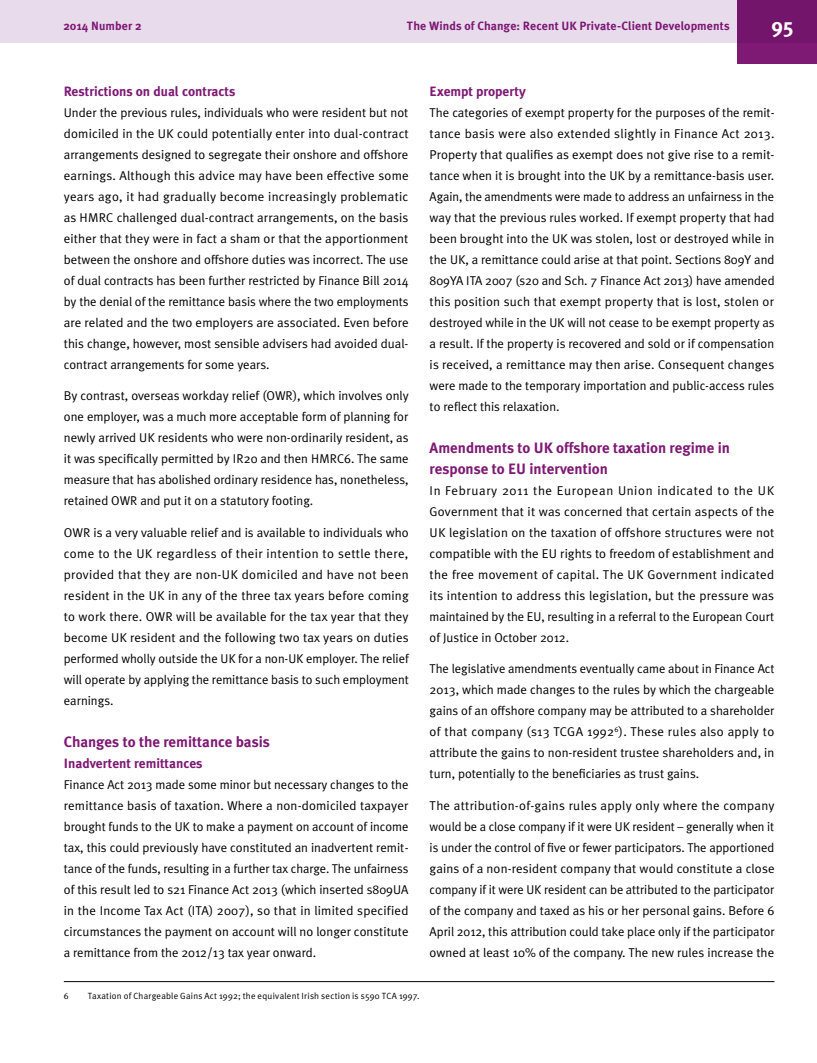
<style>
.page{position:relative;width:817px;height:1063px;background:#fff}
.page>*{position:absolute;margin:0;border:0;box-sizing:border-box;transform-origin:0 0}
.t1{font:700 21px "Meta Plus";color:#fff}
.t2{font:700 15px/21px "Meta Plus";color:#7e1974}
.t3{font:700 13.5px "Meta Plus";color:#7e1974}
.t4{font:12.75px/21px "Meta Plus Normal";color:#000;text-align:justify}
.t5{font:700 12px "Meta Plus";letter-spacing:.01em;color:#7e1974}
.t6{font:9px "Meta Plus Normal";letter-spacing:.025em;color:#000}
</style>
<div class="page">
<hr style="left:64px;top:981px;width:710px;height:1px;background:#000">
<div style="left:0;top:0;width:816px;height:43px;background:#e8dcec"></div>
<div style="left:737px;top:0;width:79px;height:64px;background:#72156b"></div>
<p class="t5" style="left:63px;top:19px;width:80px">2014 Number 2</p>
<p class="t5" style="left:407px;top:19px;width:324px">The Winds of Change: Recent UK Private-Client Developments</p>
<h1 class="t1" style="left:771px;top:13px;width:23px">95</h1>
<p class="t3" style="left:64px;top:83px;width:173px">Restrictions on dual contracts</p>
<p class="t4" style="left:64px;top:101px;width:346px">Under the previous rules, individuals who were resident but not domiciled in the UK could potentially enter into dual-contract arrangements designed to segregate their onshore and offshore earnings. Although this advice may have been effective some years ago, it had gradually become increasingly problematic as HMRC challenged dual-contract arrangements, on the basis either that they were in fact a sham or that the apportionment between the onshore and offshore duties was incorrect. The use of dual contracts has been further restricted by Finance Bill 2014 by the denial of the remittance basis where the two employments are related and the two employers are associated. Even before this change, however, most sensible advisers had avoided dual&shy;contract arrangements for some years.</p>
<p class="t4" style="left:64px;top:385px;width:346px">By contrast, overseas workday relief (OWR), which involves only one employer, was a much more acceptable form of planning for newly arrived UK residents who were non-ordinarily resident, as it was specifically permitted by IR20 and then HMRC6. The same measure that has abolished ordinary residence has, nonetheless, retained OWR and put it on a statutory footing.</p>
<p class="t4" style="left:64px;top:521px;width:346px">OWR is a very valuable relief and is available to individuals who come to the UK regardless of their intention to settle there, provided that they are non-UK domiciled and have not been resident in the UK in any of the three tax years before coming to work there. OWR will be available for the tax year that they become UK resident and the following two tax years on duties performed wholly outside the UK for a non-UK employer. The relief will operate by applying the remittance basis to such employment earnings.</p>
<p class="t2" style="left:64px;top:731px;width:208px">Changes to the remittance basis</p>
<p class="t3" style="left:64px;top:755px;width:140px">Inadvertent remittances</p>
<p class="t4" style="left:64px;top:773px;width:346px">Finance Act 2013 made some minor but necessary changes to the remittance basis of taxation. Where a non-domiciled taxpayer brought funds to the UK to make a payment on account of income tax, this could previously have constituted an inadvertent remit&shy;tance of the funds, resulting in a further tax charge. The unfairness of this result led to s21 Finance Act 2013 (which inserted s809UA in the Income Tax Act (ITA) 2007), so that in limited specified circumstances the payment on account will no longer constitute a remittance from the 2012/13 tax year onward.</p>
<p class="t3" style="left:429px;top:83px;width:98px">Exempt property</p>
<p class="t4" style="left:429px;top:101px;width:346px">The categories of exempt property for the purposes of the remit&shy;tance basis were also extended slightly in Finance Act 2013.<br>Property that qualifies as exempt does not give rise to a remit&shy;tance when it is brought into the UK by a remittance-basis user.<br>Again, the amendments were made to address an unfairness in the way that the previous rules worked. If exempt property that had been brought into the UK was stolen, lost or destroyed while in the UK, a remittance could arise at that point. Sections 809Y and 809YA ITA 2007 (s20 and Sch. 7 Finance Act 2013) have amended this position such that exempt property that is lost, stolen or destroyed while in the UK will not cease to be exempt property as a result. If the property is recovered and sold or if compensation is received, a remittance may then arise. Consequent changes were made to the temporary importation and public-access rules to reflect this relaxation.</p>
<p class="t2" style="left:429px;top:437px;width:302px">Amendments to UK offshore taxation regime in response to EU intervention</p>
<p class="t4" style="left:429px;top:479px;width:346px">In February 2011 the European Union indicated to the UK Government that it was concerned that certain aspects of the UK legislation on the taxation of offshore structures were not compatible with the EU rights to freedom of establishment and the free movement of capital. The UK Government indicated its intention to address this legislation, but the pressure was maintained by the EU, resulting in a referral to the European Court of Justice in October 2012.</p>
<p class="t4" style="left:429px;top:658px;width:346px">The legislative amendments eventually came about in Finance Act 2013, which made changes to the rules by which the chargeable gains of an offshore company may be attributed to a shareholder of that company (s13 TCGA 1992<sup>6</sup>). These rules also apply to attribute the gains to non-resident trustee shareholders and, in turn, potentially to the beneficiaries as trust gains.</p>
<p class="t4" style="left:429px;top:794px;width:346px">The attribution‑of‑gains rules apply only where the company would be a close company if it were UK resident – generally when it is under the control of five or fewer participators. The apportioned gains of a non-resident company that would constitute a close company if it were UK resident can be attributed to the participator of the company and taxed as his or her personal gains. Before 6<br>April 2012, this attribution could take place only if the participator owned at least 10% of the company. The new rules increase the</p>
<p class="t6" style="left:64px;top:991px;width:6px">6</p>
<p class="t6" style="left:88px;top:991px;width:333px">Taxation of Chargeable Gains Act 1992; the equivalent Irish section is s590 TCA 1997.</p>
</div>
